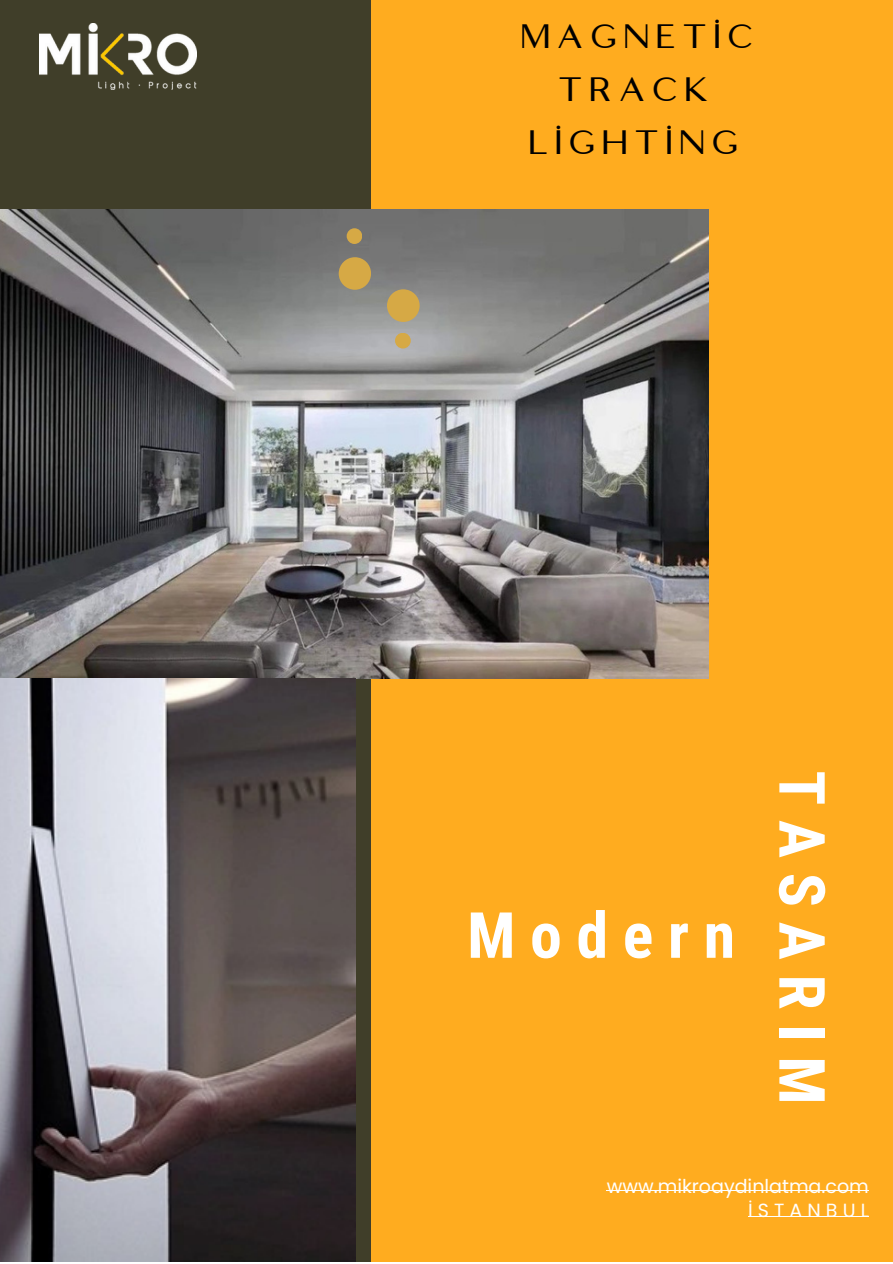
<style>
.page{position:relative;width:893px;height:1264px;background:#fff}
.page>*{position:absolute;margin:0;border:0;box-sizing:border-box;transform-origin:0 0}
.t1{font:700 63.75px "Roboto Condensed";letter-spacing:.23em;color:#fff}
.t2{font:33.9px/52.8px "Logam";letter-spacing:.205em;color:#000;text-align:center}
.t3{font:19.05px/24.8px "Poppins";color:#fff;text-align:right}
</style>
<div class="page">
<div style="left:0;top:0;width:892px;height:1261px;background:#403e29"></div>
<div style="left:371px;top:0;width:521px;height:1261px;background:#ffac1f"></div>
<img style="left:0;top:209px;width:708px;height:470px">
<img style="left:0;top:678px;width:355px;height:583px">
<div style="left:339px;top:257px;width:32px;height:33px;background:#d6a945;border-radius:50%"></div>
<div style="left:346px;top:228px;width:16px;height:16px;background:#d6a945;border-radius:50%"></div>
<div style="left:387px;top:289px;width:32px;height:33px;background:#d6a945;border-radius:50%"></div>
<img style="left:40px;top:24px;width:156px;height:65px">
<div style="left:395px;top:333px;width:16px;height:15px;background:#d6a945;border-radius:50%"></div>
<hr style="left:606px;top:1190px;width:262px;height:1px;background:#fff">
<hr style="left:748px;top:1216px;width:120px;height:1px;background:#fff">
<h2 class="t2" style="left:520px;top:12px;width:234px">MAGNETİC<br>TRACK<br>LİGHTİNG</h2>
<h1 class="t1" style="left:467px;top:898px;width:269px">Modern</h1>
<h1 class="t1" style="left:838px;top:770px;width:335px;rotate:90deg">TASARIM</h1>
<p class="t3" style="left:607px;top:1173px;width:263px">www.mikroaydinlatma.com<br>İSTANBUL</p>
</div>
